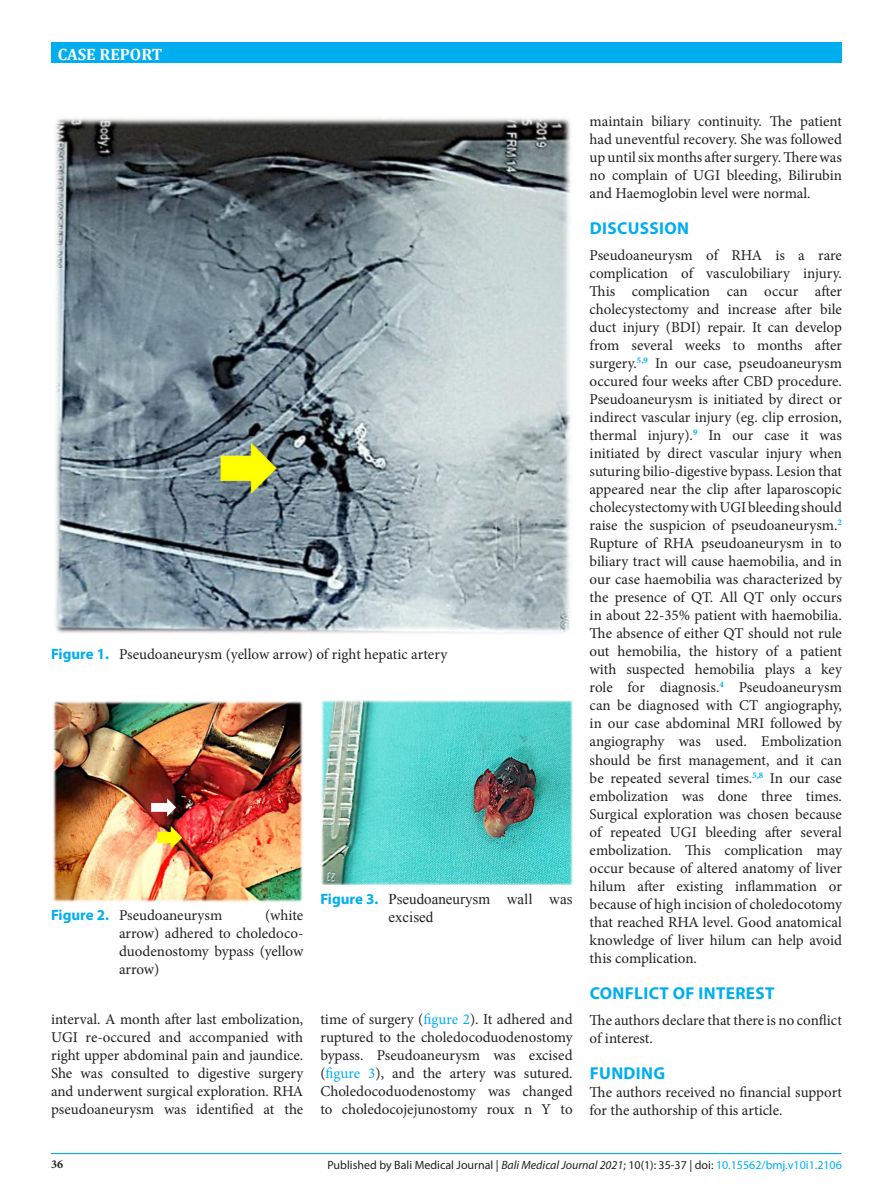
<style>
.page{position:relative;width:893px;height:1191px;background:#fff}
.page>*{position:absolute;margin:0;border:0;box-sizing:border-box;transform-origin:0 0}
.t1{font:700 17.25px "Myriad Pro";letter-spacing:.02em;color:#00aeef}
.t2{font:700 16.5px "Cambria";color:#fff}
.Normal__Web{font:15px/18px "Minion Pro";color:#231f20;text-align:justify}
.Normal__Web-2{font:15px/18px "Times New Roman";color:#231f20}
.judul{font:12px "Myriad Pro";color:#231f20}
.judul-2{font:700 12px "Minion Pro";color:#231f20}
.s1{font-family:"Myriad Pro";font-weight:700;color:#00aeef}
.s2{color:#00aeef}
.s3{font-style:italic}
</style>
<div class="page">
<div style="left:51px;top:43px;width:790px;height:20px;background:#00aeef"></div>
<hr style="left:51px;top:1153px;width:790px;height:1px;background:#00aeef">
<img style="left:55px;top:118px;width:516px;height:516px">
<img style="left:53px;top:701px;width:250px;height:201px">
<img style="left:321px;top:700px;width:252px;height:184px">
<p class="t2" style="left:58px;top:43px;width:106px">CASE REPORT</p>
<p class="Normal__Web" style="left:51px;top:645px;width:398px"><span class="s1">Figure 1.</span> Pseudoaneurysm (yellow arrow) of right hepatic artery</p>
<p class="Normal__Web" style="left:51px;top:906px;width:173px"><span class="s1">Figure 2.</span> Pseudoaneurysm</p>
<p class="Normal__Web" style="left:119px;top:906px;width:186px;text-indent:146px">(white arrow) adhered to choledoco&shy;duodenostomy bypass (yellow arrow)</p>
<p class="Normal__Web-2" style="left:388px;top:890px;width:186px;text-indent:-68px"><span class="s1">Figure 3.</span> Pseudoaneurysm wall was excised</p>
<p class="Normal__Web" style="left:51px;top:1010px;width:254px">interval. A month after last embolization, UGI re-occured and accompanied with right upper abdominal pain and jaundice.<br>She was consulted to digestive surgery and underwent surgical exploration. RHA pseudoaneurysm was identified at the</p>
<p class="Normal__Web" style="left:320px;top:1010px;width:254px">time of surgery (<span class="s2">figure 2</span>). It adhered and ruptured to the choledocoduodenostomy bypass. Pseudoaneurysm was excised (<span class="s2">figure 3</span>), and the artery was sutured.<br>Choledocoduodenostomy was changed to choledocojejunostomy roux n Y to</p>
<p class="Normal__Web" style="left:590px;top:112px;width:254px">maintain biliary continuity. The patient had uneventful recovery. She was followed up until six months after surgery. There was no complain of UGI bleeding, Bilirubin and Haemoglobin level were normal.</p>
<p class="t1" style="left:590px;top:217px;width:101px">DISCUSSION</p>
<p class="Normal__Web" style="left:590px;top:246px;width:254px">Pseudoaneurysm of RHA is a rare complication of vasculobiliary injury.<br>This complication can occur after cholecystectomy and increase after bile duct injury (BDI) repair. It can develop from several weeks to months after surgery.<sup>5,9</sup> In our case, pseudoaneurysm occured four weeks after CBD procedure.<br>Pseudoaneurysm is initiated by direct or indirect vascular injury (eg. clip errosion, thermal injury).<sup>9</sup> In our case it was initiated by direct vascular injury when suturing bilio-digestive bypass. Lesion that appeared near the clip after laparoscopic cholecystectomy with UGI bleeding should raise the suspicion of pseudoaneurysm.<sup>2<br></sup>Rupture of RHA pseudoaneurysm in to biliary tract will cause haemobilia, and in our case haemobilia was characterized by the presence of QT. All QT only occurs in about 22-35% patient with haemobilia.<br>The absence of either QT should not rule out hemobilia, the history of a patient with suspected hemobilia plays a key role for diagnosis.<sup>4</sup> Pseudoaneurysm can be diagnosed with CT angiography, in our case abdominal MRI followed by angiography was used. Embolization should be first management, and it can be repeated several times.<sup>5,8</sup> In our case embolization was done three times.<br>Surgical exploration was chosen because of repeated UGI bleeding after several embolization. This complication may occur because of altered anatomy of liver hilum after existing inflammation or because of high incision of choledocotomy that reached RHA level. Good anatomical knowledge of liver hilum can help avoid this complication.</p>
<p class="t1" style="left:590px;top:981px;width:186px">CONFLICT OF INTEREST</p>
<p class="Normal__Web" style="left:590px;top:1011px;width:254px">The authors declare that there is no conflict of interest.</p>
<p class="t1" style="left:590px;top:1062px;width:77px">FUNDING</p>
<p class="Normal__Web" style="left:590px;top:1083px;width:254px">The authors received no financial support for the authorship of this article.</p>
<p class="judul-2" style="left:51px;top:1156px;width:13px">36</p>
<p class="judul" style="left:327px;top:1157px;width:516px">Published by Bali Medical Journal | <span class="s3">Bali Medical Journal 2021</span>; 10(1): 35-37 | doi: <span class="s2">10.15562/bmj.v10i1.2106</span></p>
</div>
